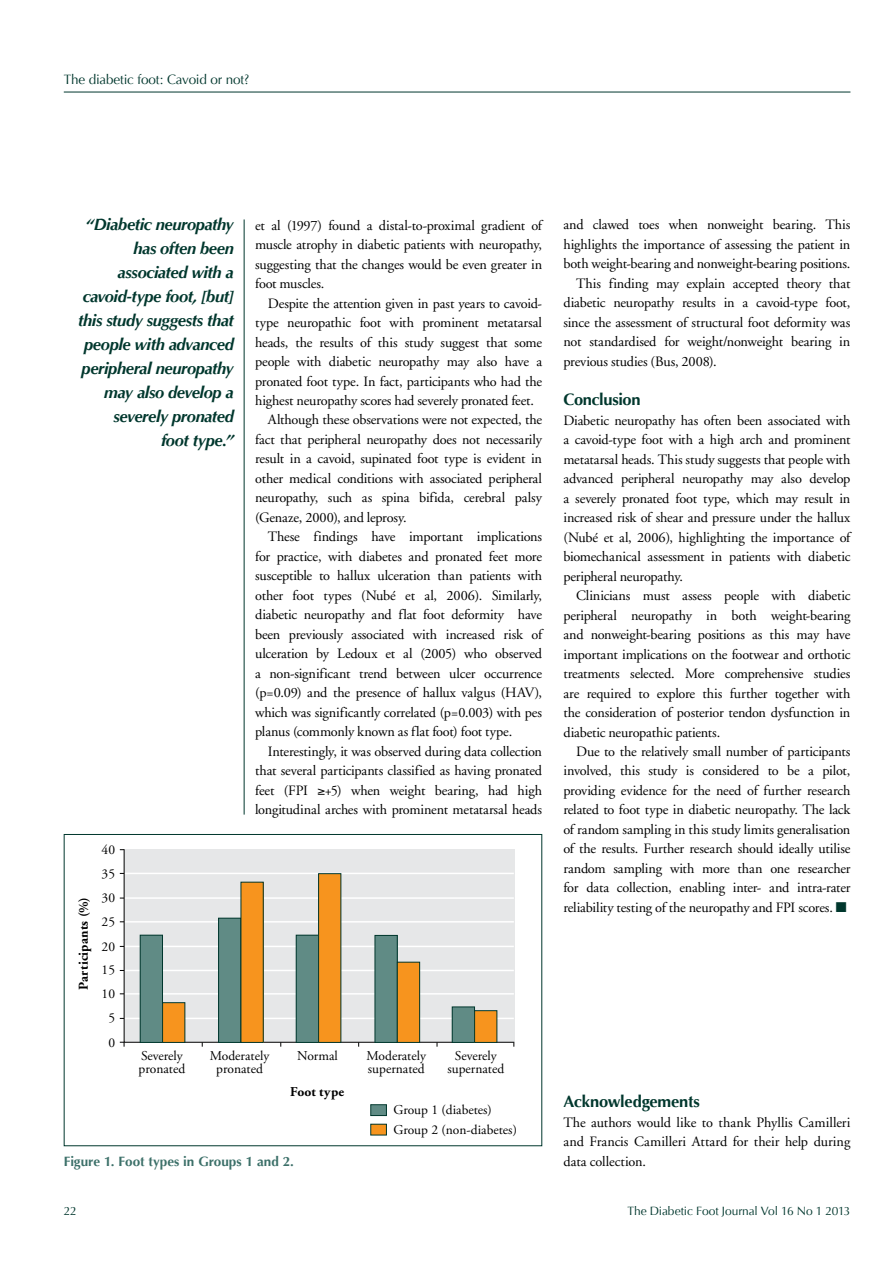
<style>
.page{position:relative;width:893px;height:1263px;background:#fff}
.page>*{position:absolute;margin:0;border:0;box-sizing:border-box;transform-origin:0 0}
.t1{font:italic 700 16.5px/24px "Optima";letter-spacing:-.025em;color:#00372d;text-align:right}
.t2{font:700 16.5px "Optima";letter-spacing:-.02em;color:#00372d}
.t3{font:14.25px/19.5px "Adobe Garamond";letter-spacing:-.015em;color:#000;text-align:justify}
.t4{font:13.5px/13.5px "Adobe Garamond Pro";color:#000;text-align:center}
.t5{font:700 13.5px "Optima";color:#3c7069}
.t6{font:13.5px "Optima";letter-spacing:-.01em;color:#00372d}
.t7{font:700 13.5px "Adobe Garamond";letter-spacing:.01em;color:#000}
.t8{font:12px "Optima";letter-spacing:-.01em;color:#00372d}
.s1{color:#00372d}
</style>
<div class="page">
<hr style="left:64px;top:92px;width:786px;height:1px;background:#00372d">
<hr style="left:244px;top:219px;width:1px;height:596px;background:#00372d">
<svg style="left:123px;top:849px;width:392px;height:194px;background:#e4e5e6"></svg>
<div style="left:140px;top:935px;width:22px;height:107px;background:#608b85"></div>
<div style="left:140px;top:935px;width:23px;height:108px;border:1px solid #00372d"></div>
<div style="left:163px;top:1003px;width:22px;height:39px;background:#f7941e"></div>
<div style="left:162px;top:1002px;width:23px;height:41px;border:1px solid #00372d"></div>
<div style="left:219px;top:918px;width:22px;height:124px;background:#608b85"></div>
<div style="left:218px;top:918px;width:23px;height:125px;border:1px solid #00372d"></div>
<div style="left:241px;top:882px;width:22px;height:160px;background:#f7941e"></div>
<div style="left:241px;top:882px;width:23px;height:161px;border:1px solid #00372d"></div>
<div style="left:296px;top:935px;width:22px;height:107px;background:#608b85"></div>
<div style="left:296px;top:935px;width:23px;height:108px;border:1px solid #00372d"></div>
<div style="left:319px;top:874px;width:22px;height:168px;background:#f7941e"></div>
<div style="left:318px;top:873px;width:23px;height:170px;border:1px solid #00372d"></div>
<div style="left:375px;top:935px;width:22px;height:107px;background:#608b85"></div>
<div style="left:375px;top:935px;width:23px;height:108px;border:1px solid #00372d"></div>
<div style="left:397px;top:962px;width:23px;height:80px;background:#f7941e"></div>
<div style="left:397px;top:962px;width:23px;height:81px;border:1px solid #00372d"></div>
<div style="left:452px;top:1007px;width:22px;height:35px;background:#608b85"></div>
<div style="left:452px;top:1006px;width:23px;height:37px;border:1px solid #00372d"></div>
<div style="left:475px;top:1011px;width:22px;height:31px;background:#f7941e"></div>
<div style="left:474px;top:1010px;width:23px;height:33px;border:1px solid #00372d"></div>
<div style="left:371px;top:1105px;width:15px;height:10px;background:#608b85"></div>
<div style="left:370px;top:1104px;width:17px;height:12px;border:1px solid #00372d"></div>
<div style="left:371px;top:1124px;width:15px;height:11px;background:#f7941e"></div>
<div style="left:64px;top:834px;width:478px;height:312px;border:1px solid #00372d"></div>
<p class="t6" style="left:64px;top:71px;width:187px">The diabetic foot: Cavoid or not?</p>
<p class="t1" style="left:78px;top:212px;width:157px">“Diabetic neuropathy has often been associated with a cavoid-type foot, [but] this study suggests that people with advanced peripheral neuropathy may also develop a severely pronated<br>foot type.”</p>
<p class="t7" style="left:76px;top:990px;width:94px;rotate:-90deg">Participants (%)</p>
<p class="t4" style="left:76px;top:972px;width:69px;rotate:-90deg">ticipants (%)</p>
<p class="t4" style="left:102px;top:844px;width:15px">40</p>
<p class="t4" style="left:102px;top:892px;width:15px">30</p>
<p class="t4" style="left:102px;top:867px;width:15px">35</p>
<p class="t4" style="left:102px;top:916px;width:15px">25</p>
<p class="t4" style="left:102px;top:964px;width:15px">15</p>
<p class="t4" style="left:102px;top:940px;width:15px">20</p>
<p class="t4" style="left:102px;top:981px;width:15px;line-height:24.8px">10<br>5<br>0</p>
<p class="t3" style="left:255px;top:216px;width:288px">et al (1997) found a distal-to-proximal gradient of muscle atrophy in diabetic patients with neuropathy, suggesting that the changes would be even greater in foot muscles.</p>
<p class="t3" style="left:268px;top:294px;width:276px">Despite the attention given in past years to cavoid-</p>
<p class="t3" style="left:255px;top:313px;width:288px">type neuropathic foot with prominent metatarsal</p>
<p class="t3" style="left:255px;top:333px;width:288px">heads, the results of this study suggest that some</p>
<p class="t3" style="left:255px;top:352px;width:288px">people with diabetic neuropathy may also have a</p>
<p class="t3" style="left:255px;top:372px;width:289px">pronated foot type. In fact, participants who had the</p>
<p class="t3" style="left:255px;top:391px;width:280px">highest neuropathy scores had severely pronated feet.</p>
<p class="t3" style="left:268px;top:411px;width:276px">Although these observations were not expected, the</p>
<p class="t3" style="left:255px;top:430px;width:288px">fact that peripheral neuropathy does not necessarily</p>
<p class="t3" style="left:255px;top:450px;width:288px">result in a cavoid, supinated foot type is evident in</p>
<p class="t3" style="left:255px;top:469px;width:288px">other medical conditions with associated peripheral</p>
<p class="t3" style="left:255px;top:489px;width:288px">neuropathy, such as spina bifida, cerebral palsy</p>
<p class="t3" style="left:255px;top:508px;width:153px">(Genaze, 2000), and leprosy.</p>
<p class="t3" style="left:268px;top:528px;width:276px">These findings have important implications</p>
<p class="t3" style="left:255px;top:547px;width:288px">for practice, with diabetes and pronated feet more</p>
<p class="t3" style="left:255px;top:566px;width:288px">susceptible to hallux ulceration than patients with</p>
<p class="t3" style="left:255px;top:586px;width:288px">other foot types (Nubé et al, 2006). Similarly,</p>
<p class="t3" style="left:255px;top:605px;width:288px">diabetic neuropathy and flat foot deformity have</p>
<p class="t3" style="left:255px;top:625px;width:288px">been previously associated with increased risk of</p>
<p class="t3" style="left:255px;top:644px;width:288px">ulceration by Ledoux et al (2005) who observed</p>
<p class="t3" style="left:255px;top:664px;width:288px">a non-significant trend between ulcer occurrence</p>
<p class="t3" style="left:255px;top:683px;width:288px">(p=0.09) and the presence of hallux valgus (HAV),</p>
<p class="t3" style="left:255px;top:703px;width:288px">which was significantly correlated (p=0.003) with pes</p>
<p class="t3" style="left:255px;top:722px;width:259px">planus (commonly known as flat foot) foot type.</p>
<p class="t3" style="left:268px;top:742px;width:276px">Interestingly, it was observed during data collection</p>
<p class="t3" style="left:255px;top:761px;width:288px">that several participants classified as having pronated</p>
<p class="t3" style="left:255px;top:781px;width:288px">feet (FPI ≥+5) when weight bearing, had high</p>
<p class="t3" style="left:255px;top:800px;width:288px">longitudinal arches with prominent metatarsal heads</p>
<p class="t4" style="left:139px;top:1049px;width:48px;text-align:left">Severely pronated</p>
<p class="t4" style="left:210px;top:1049px;width:61px">Moderately pronated</p>
<p class="t4" style="left:297px;top:1049px;width:42px">Normal</p>
<p class="t4" style="left:367px;top:1049px;width:61px;text-align:left">Moderately supernated</p>
<p class="t4" style="left:447px;top:1049px;width:58px">Severely supernated</p>
<p class="t4" style="left:394px;top:1101px;width:125px;line-height:19.5px;text-align:left">Group 1 (diabetes)<br>Group 2 (non-diabetes)</p>
<p class="t5" style="left:64px;top:1153px;width:232px">Figure 1. Foot types in Groups 1 and 2.</p>
<p class="t4" style="left:293px;top:1083px;width:51px">Foot type</p>
<p class="t7" style="left:290px;top:1084px;width:56px">Foot type</p>
<p class="t3" style="left:563px;top:215px;width:288px">and clawed toes when nonweight bearing. This</p>
<p class="t3" style="left:563px;top:235px;width:288px">highlights the importance of assessing the patient in</p>
<p class="t3" style="left:563px;top:254px;width:288px">both weight-bearing and nonweight-bearing positions.</p>
<p class="t3" style="left:576px;top:274px;width:276px">This finding may explain accepted theory that</p>
<p class="t3" style="left:563px;top:293px;width:288px">diabetic neuropathy results in a cavoid-type foot,</p>
<p class="t3" style="left:563px;top:313px;width:288px">since the assessment of structural foot deformity was</p>
<p class="t3" style="left:563px;top:332px;width:288px">not standardised for weight/nonweight bearing in</p>
<p class="t3" style="left:563px;top:352px;width:155px">previous studies (Bus, 2008).</p>
<p class="t2" style="left:563px;top:390px;width:79px">Conclusion</p>
<p class="t3" style="left:563px;top:411px;width:289px">Diabetic neuropathy has often been associated with a cavoid-type foot with a high arch and prominent metatarsal heads. This study suggests that people with advanced peripheral neuropathy may also develop a severely pronated foot type, which may result in increased risk of shear and pressure under the hallux (Nubé et al, 2006), highlighting the importance of biomechanical assessment in patients with diabetic peripheral neuropathy.</p>
<p class="t3" style="left:563px;top:586px;width:288px;text-indent:13px">Clinicians must assess people with diabetic peripheral neuropathy in both weight-bearing and nonweight-bearing positions as this may have important implications on the footwear and orthotic treatments selected. More comprehensive studies are required to explore this further together with the consideration of posterior tendon dysfunction in diabetic neuropathic patients.</p>
<p class="t3" style="left:563px;top:742px;width:289px;text-indent:13px">Due to the relatively small number of participants involved, this study is considered to be a pilot, providing evidence for the need of further research related to foot type in diabetic neuropathy. The lack of random sampling in this study limits generalisation of the results. Further research should ideally utilise random sampling with more than one researcher for data collection, enabling inter- and intra-rater reliability testing of the neuropathy and FPI scores. <span class="s1">■</span></p>
<p class="t2" style="left:563px;top:1092px;width:138px">Acknowledgements</p>
<p class="t3" style="left:563px;top:1113px;width:288px">The authors would like to thank Phyllis Camilleri and Francis Camilleri Attard for their help during data collection.</p>
<p class="t8" style="left:64px;top:1204px;width:15px">22</p>
<p class="t8" style="left:627px;top:1204px;width:224px">The Diabetic Foot Journal Vol 16 No 1 2013</p>
</div>
